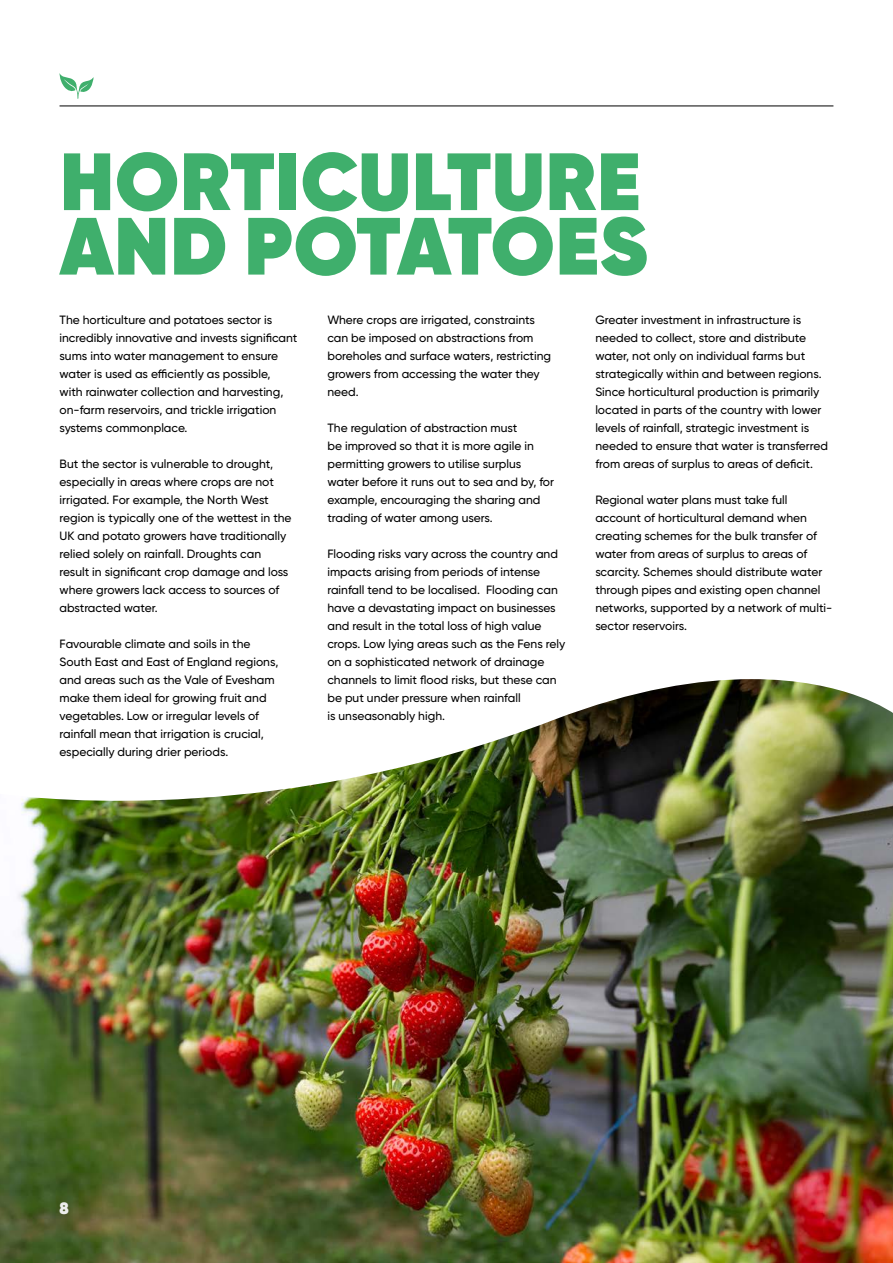
<style>
.page{position:relative;width:893px;height:1263px;background:#fff}
.page>*{position:absolute;margin:0;border:0;box-sizing:border-box;transform-origin:0 0}
.t1{font:800 81px/64.5px "Gilroy";letter-spacing:.01em;color:#3faf6c}
.t2{font:800 16.5px "Gilroy";color:#ededed}
.t3{font:500 12px/18px "Gilroy";color:#000}
</style>
<div class="page">
<hr style="left:60px;top:106px;width:773px;height:1px;background:#000">
<svg style="left:59px;top:73px;width:35px;height:26px"></svg>
<img style="left:0;top:679px;width:893px;height:584px">
<h1 class="t1" style="left:60px;top:149px;width:589px">HORTICULTURE<br>AND POTATOES</h1>
<p class="t3" style="left:60px;top:311px;width:239px">The horticulture and potatoes sector is incredibly innovative and invests significant sums into water management to ensure water is used as efficiently as possible,<br>with rainwater collection and harvesting, on-farm reservoirs, and trickle irrigation systems commonplace.</p>
<p class="t3" style="left:60px;top:455px;width:234px">But the sector is vulnerable to drought, especially in areas where crops are not irrigated. For example, the North West region is typically one of the wettest in the UK and potato growers have traditionally relied solely on rainfall. Droughts can result in significant crop damage and loss where growers lack access to sources of abstracted water.</p>
<p class="t3" style="left:60px;top:635px;width:220px">Favourable climate and soils in the South East and East of England regions, and areas such as the Vale of Evesham make them ideal for growing fruit and vegetables. Low or irregular levels of rainfall mean that irrigation is crucial, especially during drier periods.</p>
<p class="t3" style="left:327px;top:311px;width:225px">Where crops are irrigated, constraints can be imposed on abstractions from boreholes and surface waters, restricting growers from accessing the water they need.</p>
<p class="t3" style="left:327px;top:419px;width:228px">The regulation of abstraction must<br>be improved so that it is more agile in permitting growers to utilise surplus water before it runs out to sea and by, for example, encouraging the sharing and trading of water among users.</p>
<p class="t3" style="left:327px;top:545px;width:239px">Flooding risks vary across the country and impacts arising from periods of intense rainfall tend to be localised. Flooding can have a devastating impact on businesses and result in the total loss of high value crops. Low lying areas such as the Fens rely on a sophisticated network of drainage channels to limit flood risks, but these can be put under pressure when rainfall<br>is unseasonably high.</p>
<p class="t3" style="left:595px;top:311px;width:234px">Greater investment in infrastructure is needed to collect, store and distribute water, not only on individual farms but strategically within and between regions.<br>Since horticultural production is primarily located in parts of the country with lower levels of rainfall, strategic investment is needed to ensure that water is transferred from areas of surplus to areas of deficit.</p>
<p class="t3" style="left:595px;top:491px;width:238px">Regional water plans must take full account of horticultural demand when creating schemes for the bulk transfer of water from areas of surplus to areas of scarcity. Schemes should distribute water through pipes and existing open channel networks, supported by a network of multi&shy;sector reservoirs.</p>
<h2 class="t2" style="left:60px;top:1197px;width:11px">8</h2>
</div>
